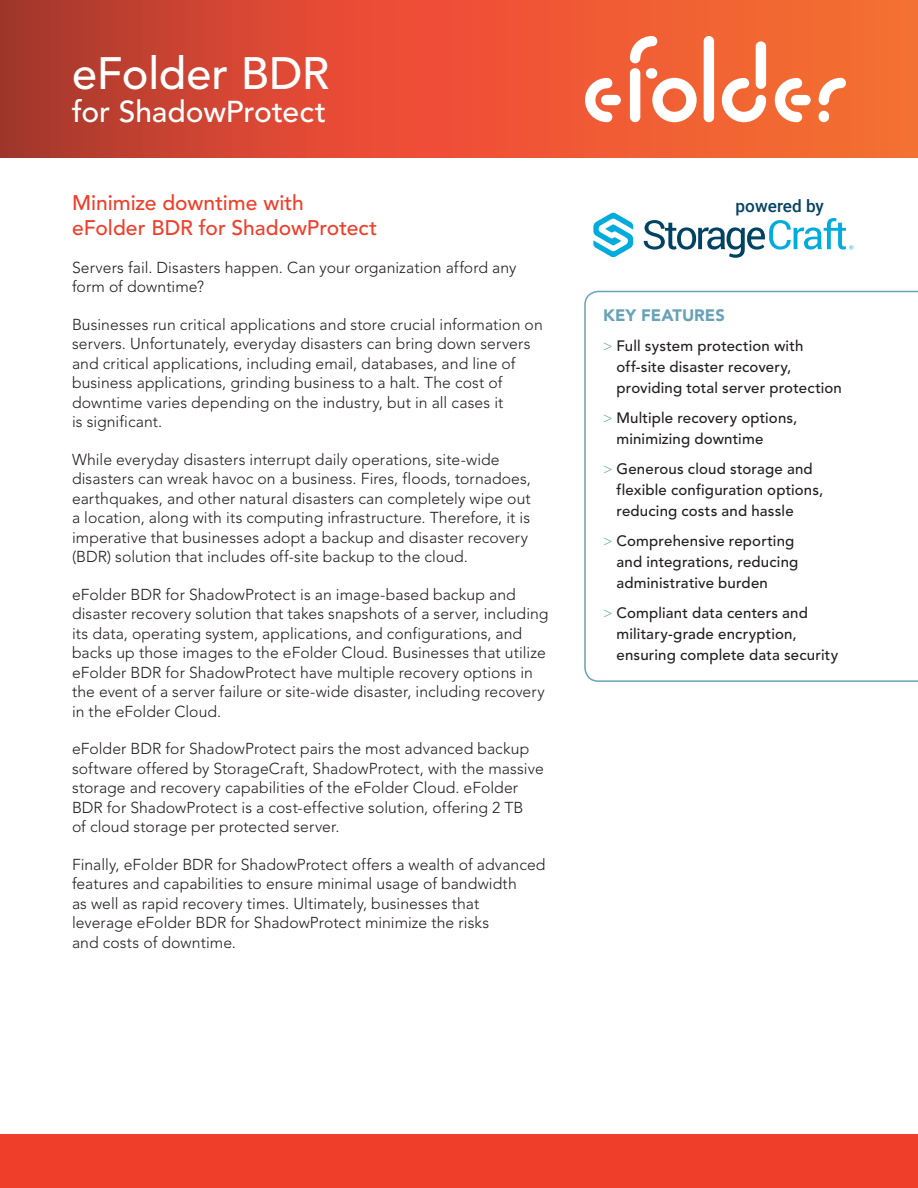
<style>
.page{position:relative;width:918px;height:1188px;background:#fff}
.page>*{position:absolute;margin:0;border:0;box-sizing:border-box;transform-origin:0 0}
.t1{font:500 45px "Avenir";letter-spacing:-.005em;color:#fff}
.t2{font:500 30px "Avenir";color:#fff}
.t3{font:500 21px/25.5px "Avenir";color:#ef3e29}
.t4{font:500 17.1px "Roboto";color:#074362}
.t5{font:900 16.5px "Avenir";color:#69a2b7}
.t6{font:300 15.75px/19.5px "Avenir";letter-spacing:.005em;color:#231f20}
.t7{font:500 15px/21px "Avenir";letter-spacing:.01em;color:#231f20}
.s1{font-weight:300;color:#69a2b7}
</style>
<div class="page">
<div style="left:0;top:1134px;width:918px;height:54px;background:#ef3e29"></div>
<svg style="left:584px;top:291px;width:334px;height:391px"></svg>
<svg style="left:0;top:0;width:918px;height:158px;background:#df5133"></svg>
<div style="left:601px;top:95px;width:20px;height:10px;background:#fff;border-radius:5px"></div>
<svg style="left:585px;top:78px;width:27px;height:44px"></svg>
<svg style="left:630px;top:36px;width:27px;height:27px"></svg>
<svg style="left:652px;top:78px;width:45px;height:44px"></svg>
<svg style="left:722px;top:78px;width:44px;height:44px"></svg>
<div style="left:630px;top:68px;width:10px;height:54px;background:#fff;border-radius:5px"></div>
<div style="left:704px;top:36px;width:10px;height:86px;background:#fff;border-radius:5px"></div>
<div style="left:756px;top:41px;width:10px;height:48px;background:#fff;border-radius:5px"></div>
<div style="left:791px;top:95px;width:20px;height:10px;background:#fff;border-radius:5px"></div>
<svg style="left:819px;top:78px;width:27px;height:27px"></svg>
<div style="left:646px;top:68px;width:11px;height:11px;background:#fff;border-radius:5px"></div>
<div style="left:819px;top:111px;width:10px;height:11px;background:#fff;border-radius:5px"></div>
<svg style="left:775px;top:78px;width:27px;height:44px"></svg>
<svg style="left:593px;top:212px;width:40px;height:45px"></svg>
<svg style="left:644px;top:218px;width:209px;height:40px"></svg>
<h1 class="t1" style="left:72px;top:47px;width:259px">eFolder BDR</h1>
<h2 class="t2" style="left:72px;top:94px;width:256px">for ShadowProtect</h2>
<h3 class="t3" style="left:72px;top:190px;width:307px">Minimize downtime with eFolder BDR for ShadowProtect</h3>
<p class="t6" style="left:72px;top:257px;width:446px">Servers fail. Disasters happen. Can your organization afford any form of downtime?</p>
<p class="t6" style="left:72px;top:314px;width:472px">Businesses run critical applications and store crucial information on servers. Unfortunately, everyday disasters can bring down servers and critical applications, including email, databases, and line of business applications, grinding business to a halt. The cost of downtime varies depending on the industry, but in all cases it<br>is significant.</p>
<p class="t6" style="left:72px;top:449px;width:461px">While everyday disasters interrupt daily operations, site-wide disasters can wreak havoc on a business. Fires, floods, tornadoes, earthquakes, and other natural disasters can completely wipe out a location, along with its computing infrastructure. Therefore, it is imperative that businesses adopt a backup and disaster recovery (BDR) solution that includes off-site backup to the cloud.</p>
<p class="t6" style="left:72px;top:584px;width:478px">eFolder BDR for ShadowProtect is an image-based backup and disaster recovery solution that takes snapshots of a server, including its data, operating system, applications, and configurations, and backs up those images to the eFolder Cloud. Businesses that utilize eFolder BDR for ShadowProtect have multiple recovery options in the event of a server failure or site-wide disaster, including recovery in the eFolder Cloud.</p>
<p class="t6" style="left:72px;top:739px;width:473px">eFolder BDR for ShadowProtect pairs the most advanced backup software offered by StorageCraft, ShadowProtect, with the massive storage and recovery capabilities of the eFolder Cloud. eFolder BDR for ShadowProtect is a cost-effective solution, offering 2 TB<br>of cloud storage per protected server.</p>
<p class="t6" style="left:72px;top:854px;width:475px">Finally, eFolder BDR for ShadowProtect offers a wealth of advanced features and capabilities to ensure minimal usage of bandwidth<br>as well as rapid recovery times. Ultimately, businesses that<br>leverage eFolder BDR for ShadowProtect minimize the risks<br>and costs of downtime.</p>
<p class="t4" style="left:736px;top:194px;width:90px">powered by</p>
<p class="t5" style="left:603px;top:306px;width:123px">KEY FEATURES</p>
<p class="t7" style="left:616px;top:336px;width:227px;text-indent:-14px"><span class="s1">&gt;</span> Full system protection with off-site disaster recovery, providing total server protection</p>
<p class="t7" style="left:616px;top:408px;width:182px;text-indent:-14px"><span class="s1">&gt;</span> Multiple recovery options, minimizing downtime</p>
<p class="t7" style="left:616px;top:459px;width:208px;text-indent:-14px"><span class="s1">&gt;</span> Generous cloud storage and flexible configuration options, reducing costs and hassle</p>
<p class="t7" style="left:616px;top:531px;width:183px;text-indent:-14px"><span class="s1">&gt;</span> Comprehensive reporting and integrations, reducing administrative burden</p>
<p class="t7" style="left:616px;top:603px;width:223px;text-indent:-14px"><span class="s1">&gt;</span> Compliant data centers and military-grade encryption, ensuring complete data security</p>
</div>
